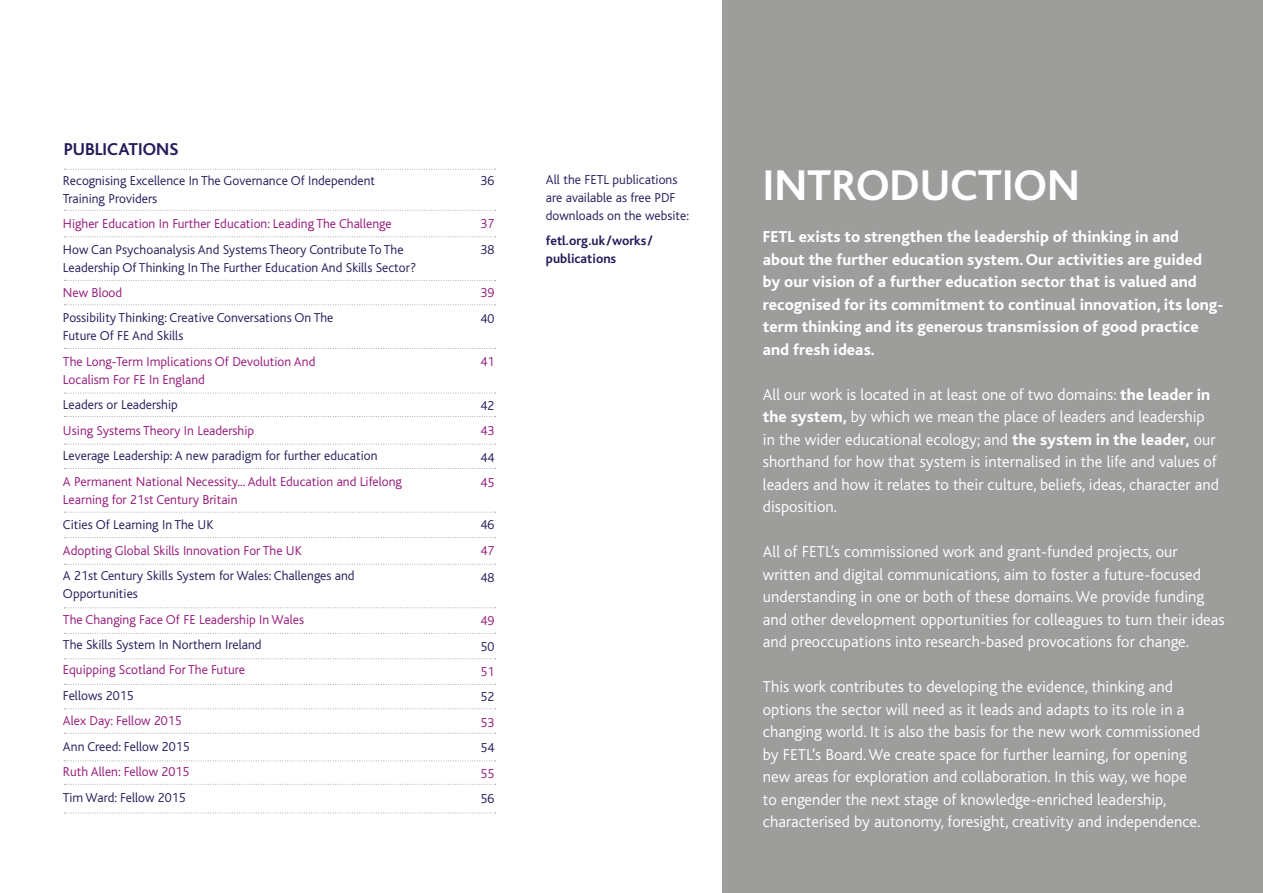
<style>
.page{position:relative;width:1263px;height:893px;background:#fff}
.page>*{position:absolute;margin:0;border:0;box-sizing:border-box;transform-origin:0 0}
.t1{font:700 45px "Bliss";color:#fff}
.t2{font:700 18px "Bliss";color:#251b5b}
.t3{font:300 16.5px/22.5px "Bliss";color:#fff}
.t4{font:800 16.5px/22.5px "Bliss";color:#fff}
.t5{font:300 13.5px/18px "Bliss";color:#251b5b}
.t6{font:300 13.5px/18px "Bliss";color:#96187b}
.t7{font:700 13.5px/18px "Bliss";color:#251b5b}
.s1{font-weight:800}
</style>
<div class="page">
<div style="left:723px;top:0;width:540px;height:893px;background:#9d9d9c"></div>
<svg style="left:64px;top:169px;width:432px;height:1px"></svg>
<svg style="left:64px;top:210px;width:432px;height:1px"></svg>
<svg style="left:64px;top:236px;width:432px;height:1px"></svg>
<svg style="left:64px;top:280px;width:432px;height:1px"></svg>
<svg style="left:64px;top:304px;width:432px;height:1px"></svg>
<svg style="left:64px;top:348px;width:432px;height:1px"></svg>
<svg style="left:64px;top:393px;width:432px;height:1px"></svg>
<svg style="left:64px;top:416px;width:432px;height:1px"></svg>
<svg style="left:64px;top:444px;width:432px;height:1px"></svg>
<svg style="left:64px;top:468px;width:432px;height:1px"></svg>
<svg style="left:64px;top:512px;width:432px;height:1px"></svg>
<svg style="left:64px;top:537px;width:432px;height:1px"></svg>
<svg style="left:64px;top:564px;width:432px;height:1px"></svg>
<svg style="left:64px;top:607px;width:432px;height:1px"></svg>
<svg style="left:64px;top:633px;width:432px;height:1px"></svg>
<svg style="left:64px;top:658px;width:432px;height:1px"></svg>
<svg style="left:64px;top:684px;width:432px;height:1px"></svg>
<svg style="left:64px;top:708px;width:432px;height:1px"></svg>
<svg style="left:64px;top:733px;width:432px;height:1px"></svg>
<svg style="left:64px;top:760px;width:432px;height:1px"></svg>
<svg style="left:64px;top:784px;width:432px;height:1px"></svg>
<svg style="left:64px;top:813px;width:432px;height:1px"></svg>
<p class="t2" style="left:64px;top:140px;width:116px">PUBLICATIONS</p>
<p class="t5" style="left:63px;top:172px;width:314px">Recognising Excellence In The Governance Of Independent<br>Training Providers</p>
<p class="t6" style="left:63px;top:215px;width:330px">Higher Education In Further Education: Leading The Challenge</p>
<p class="t5" style="left:63px;top:240px;width:355px">How Can Psychoanalysis And Systems Theory Contribute To The<br>Leadership Of Thinking In The Further Education And Skills Sector?</p>
<p class="t6" style="left:63px;top:284px;width:61px">New Blood</p>
<p class="t5" style="left:63px;top:309px;width:272px">Possibility Thinking: Creative Conversations On The<br>Future Of FE And Skills</p>
<p class="t6" style="left:63px;top:353px;width:254px">The Long-Term Implications Of Devolution And<br>Localism For FE In England</p>
<p class="t5" style="left:63px;top:396px;width:116px">Leaders or Leadership</p>
<p class="t6" style="left:63px;top:422px;width:193px">Using Systems Theory In Leadership</p>
<p class="t5" style="left:63px;top:447px;width:316px">Leverage Leadership: A new paradigm for further education</p>
<p class="t6" style="left:63px;top:473px;width:340px">A Permanent National Necessity... Adult Education and Lifelong<br>Learning for 21st Century Britain</p>
<p class="t5" style="left:63px;top:516px;width:152px">Cities Of Learning In The UK</p>
<p class="t6" style="left:63px;top:541px;width:241px">Adopting Global Skills Innovation For The UK</p>
<p class="t5" style="left:63px;top:567px;width:293px">A 21st Century Skills System for Wales: Challenges and<br>Opportunities</p>
<p class="t6" style="left:63px;top:610px;width:243px">The Changing Face Of FE Leadership In Wales</p>
<p class="t5" style="left:63px;top:636px;width:200px">The Skills System In Northern Ireland</p>
<p class="t6" style="left:63px;top:661px;width:184px">Equipping Scotland For The Future</p>
<p class="t5" style="left:63px;top:687px;width:72px">Fellows 2015</p>
<p class="t6" style="left:63px;top:712px;width:120px">Alex Day: Fellow 2015</p>
<p class="t5" style="left:63px;top:738px;width:128px">Ann Creed: Fellow 2015</p>
<p class="t6" style="left:63px;top:763px;width:128px">Ruth Allen: Fellow 2015</p>
<p class="t5" style="left:63px;top:788px;width:124px">Tim Ward: Fellow 2015</p>
<p class="t5" style="left:480px;top:172px;width:15px">36</p>
<p class="t6" style="left:480px;top:215px;width:15px">37</p>
<p class="t5" style="left:480px;top:241px;width:15px">38</p>
<p class="t6" style="left:480px;top:284px;width:15px">39</p>
<p class="t5" style="left:480px;top:310px;width:15px">40</p>
<p class="t6" style="left:480px;top:353px;width:15px">41</p>
<p class="t5" style="left:480px;top:397px;width:15px">42</p>
<p class="t6" style="left:480px;top:422px;width:15px">43</p>
<p class="t5" style="left:480px;top:449px;width:15px">44</p>
<p class="t6" style="left:480px;top:474px;width:15px">45</p>
<p class="t5" style="left:480px;top:515px;width:15px">46</p>
<p class="t6" style="left:480px;top:542px;width:15px">47</p>
<p class="t5" style="left:480px;top:568px;width:15px">48</p>
<p class="t6" style="left:480px;top:612px;width:15px">49</p>
<p class="t5" style="left:480px;top:637px;width:15px">50</p>
<p class="t6" style="left:480px;top:663px;width:15px">51</p>
<p class="t5" style="left:480px;top:688px;width:15px">52</p>
<p class="t6" style="left:480px;top:714px;width:15px">53</p>
<p class="t5" style="left:480px;top:739px;width:15px">54</p>
<p class="t6" style="left:480px;top:765px;width:15px">55</p>
<p class="t5" style="left:480px;top:790px;width:15px">56</p>
<p class="t5" style="left:546px;top:170px;width:145px">All the FETL publications are available as free PDF downloads on the website:</p>
<p class="t7" style="left:546px;top:232px;width:108px">fetl.org.uk/works/ publications</p>
<h1 class="t1" style="left:763px;top:162px;width:318px">INTRODUCTION</h1>
<p class="t4" style="left:763px;top:226px;width:462px">FETL exists to strengthen the leadership of thinking in and about the further education system. Our activities are guided by our vision of a further education sector that is valued and recognised for its commitment to continual innovation, its long&shy;term thinking and its generous transmission of good practice and fresh ideas.</p>
<p class="t3" style="left:763px;top:383px;width:458px">All our work is located in at least one of two domains: <span class="s1">the leader in the system,</span> by which we mean the place of leaders and leadership in the wider educational ecology; and <span class="s1">the system in the leader,</span> our shorthand for how that system is internalised in the life and values of leaders and how it relates to their culture, beliefs, ideas, character and disposition.</p>
<p class="t3" style="left:763px;top:541px;width:463px">All of FETL’s commissioned work and grant-funded projects, our written and digital communications, aim to foster a future-focused understanding in one or both of these domains. We provide funding and other development opportunities for colleagues to turn their ideas and preoccupations into research-based provocations for change.</p>
<p class="t3" style="left:763px;top:676px;width:439px">This work contributes to developing the evidence, thinking and options the sector will need as it leads and adapts to its role in a changing world. It is also the basis for the new work commissioned by FETL’s Board. We create space for further learning, for opening new areas for exploration and collaboration. In this way, we hope to engender the next stage of knowledge-enriched leadership, characterised by autonomy, foresight, creativity and independence.</p>
</div>
